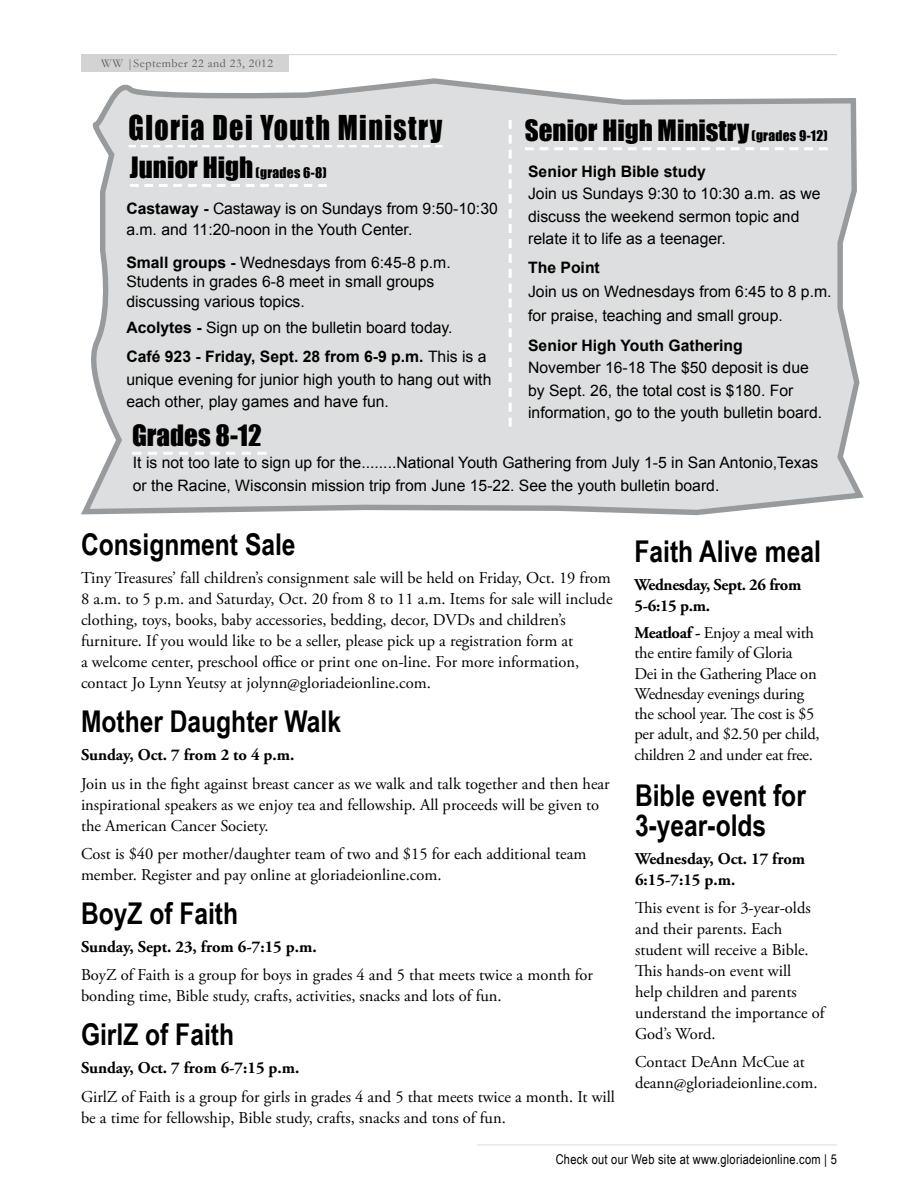
<style>
.page{position:relative;width:918px;height:1188px;background:#fff}
.page>*{position:absolute;margin:0;border:0;box-sizing:border-box;transform-origin:0 0}
.t1{font:31.5px "Impact";letter-spacing:.05em;color:#000;scale:.89 1}
.t2{font:700 30px/30px "Arial Narrow";color:#000}
.t3{font:27px "Impact";color:#000}
.t4{font:16.5px/21px "Adobe Garamond Pro";color:#000}
.t5{font:16.5px/20.2px "Adobe Garamond Pro";letter-spacing:-.02em;color:#000}
.t6{font:700 16.5px/21px "Adobe Garamond Pro";color:#000}
.t7{font:700 16.5px/21px "Adobe Garamond Pro";letter-spacing:-.02em;color:#000}
.t8{font:15.75px/22.5px "Arial";color:#000}
.t9{font:700 15.75px/29.2px "Arial";color:#000}
.t10{font:13.5px "Arial Narrow";letter-spacing:.02em;color:#000}
.t11{font:13.5px "Impact";letter-spacing:.02em;color:#000}
.t12{font:12px "Garamond";letter-spacing:.045em;color:#58595b}
.s1{font-size:27px}
.s2{font-weight:700}
.s3{font-weight:400}
.s4{font-size:13.5px}
</style>
<div class="page">
<hr style="left:276px;top:54px;width:561px;height:1px;background:#bcbec0">
<div style="left:81px;top:54px;width:208px;height:18px;background:#d1d3d4"></div>
<hr style="left:477px;top:1145px;width:360px;height:1px;background:#dcddde">
<svg style="left:81px;top:78px;width:783px;height:438px;background:#dddedf"></svg>
<svg style="left:129px;top:145px;width:314px;height:2px"></svg>
<svg style="left:130px;top:184px;width:197px;height:3px"></svg>
<svg style="left:525px;top:147px;width:303px;height:3px"></svg>
<svg style="left:509px;top:120px;width:3px;height:307px"></svg>
<svg style="left:132px;top:452px;width:135px;height:3px"></svg>
<p class="t12" style="left:101px;top:56px;width:173px">WW |September 22 and 23, 2012</p>
<h1 class="t1" style="left:129px;top:103px;width:354px">Gloria Dei Youth Ministry</h1>
<p class="t11" style="left:130px;top:162px;width:198px"><span class="s1">Junior High</span> (grades 6-8)</p>
<p class="t8" style="left:126px;top:198px;width:373px;line-height:21px"><span class="s2">Castaway -</span> Castaway is on Sundays from 9:50-10:30 a.m. and 11:20-noon in the Youth Center.</p>
<p class="t8" style="left:126px;top:253px;width:326px;line-height:19.5px"><span class="s2">Small groups -</span> Wednesdays from 6:45-8 p.m.<br>Students in grades 6-8 meet in small groups discussing various topics.</p>
<p class="t9" style="left:126px;top:314px;width:362px">Acolytes - <span class="s3">Sign up on the bulletin board today.<br></span>Café 923 - Friday, Sept. 28 from 6-9 p.m. <span class="s3">This is a</span></p>
<p class="t8" style="left:126px;top:368px;width:367px">unique evening for junior high youth to hang out with each other, play games and have fun.</p>
<h3 class="t3" style="left:525px;top:110px;width:304px">Senior High Ministry <span class="s4">(grades 9-12)</span></h3>
<p class="t9" style="left:528px;top:157px;width:179px">Senior High Bible study</p>
<p class="t8" style="left:528px;top:183px;width:294px">Join us Sundays 9:30 to 10:30 a.m. as we discuss the weekend sermon topic and relate it to life as a teenager.</p>
<p class="t9" style="left:528px;top:254px;width:73px">The Point</p>
<p class="t8" style="left:528px;top:280px;width:305px;line-height:24px">Join us on Wednesdays from 6:45 to 8 p.m. for praise, teaching and small group.</p>
<p class="t9" style="left:528px;top:331px;width:216px">Senior High Youth Gathering</p>
<p class="t8" style="left:528px;top:357px;width:296px">November 16-18 The $50 deposit is due by Sept. 26, the total cost is $180. For information, go to the youth bulletin board.</p>
<h3 class="t3" style="left:132px;top:414px;width:131px">Grades 8-12</h3>
<p class="t8" style="left:133px;top:452px;width:687px">It is not too late to sign up for the........National Youth Gathering from July 1-5 in San Antonio,Texas or the Racine, Wisconsin mission trip from June 15-22. See the youth bulletin board.</p>
<h2 class="t2" style="left:81px;top:528px;width:216px">Consignment Sale</h2>
<p class="t4" style="left:81px;top:568px;width:533px">Tiny Treasures’ fall children’s consignment sale will be held on Friday, Oct. 19 from 8 a.m. to 5 p.m. and Saturday, Oct. 20 from 8 to 11 a.m. Items for sale will include clothing, toys, books, baby accessories, bedding, decor, DVDs and children’s furniture. If you would like to be a seller, please pick up a registration form at<br>a welcome center, preschool office or print one on-line. For more information, contact Jo Lynn Yeutsy at jolynn@gloriadeionline.com.</p>
<h2 class="t2" style="left:81px;top:705px;width:262px">Mother Daughter Walk</h2>
<p class="t6" style="left:81px;top:745px;width:215px">Sunday, Oct. 7 from 2 to 4 p.m.</p>
<p class="t4" style="left:81px;top:773px;width:530px">Join us in the fight against breast cancer as we walk and talk together and then hear inspirational speakers as we enjoy tea and fellowship. All proceeds will be given to the American Cancer Society.</p>
<p class="t4" style="left:81px;top:844px;width:507px">Cost is $40 per mother/daughter team of two and $15 for each additional team member. Register and pay online at gloriadeionline.com.</p>
<h2 class="t2" style="left:81px;top:897px;width:159px">BoyZ of Faith</h2>
<p class="t6" style="left:81px;top:936px;width:237px">Sunday, Sept. 23, from 6-7:15 p.m.</p>
<p class="t4" style="left:81px;top:965px;width:514px">BoyZ of Faith is a group for boys in grades 4 and 5 that meets twice a month for bonding time, Bible study, crafts, activities, snacks and lots of fun.</p>
<h2 class="t2" style="left:81px;top:1018px;width:155px">GirlZ of Faith</h2>
<p class="t6" style="left:81px;top:1058px;width:220px">Sunday, Oct. 7 from 6-7:15 p.m.</p>
<p class="t4" style="left:81px;top:1086px;width:536px">GirlZ of Faith is a group for girls in grades 4 and 5 that meets twice a month. It will be a time for fellowship, Bible study, crafts, snacks and tons of fun.</p>
<h2 class="t2" style="left:634px;top:535px;width:188px">Faith Alive meal</h2>
<p class="t7" style="left:634px;top:574px;width:168px">Wednesday, Sept. 26 from<br>5-6:15 p.m.</p>
<p class="t5" style="left:634px;top:623px;width:187px"><span class="s2">Meatloaf -</span> Enjoy a meal with the entire family of Gloria<br>Dei in the Gathering Place on<br>Wednesday evenings during the school year. The cost is $5 per adult, and $2.50 per child, children 2 and under eat free.</p>
<h2 class="t2" style="left:635px;top:779px;width:172px">Bible event for<br>3-year-olds</h2>
<p class="t6" style="left:635px;top:848px;width:172px">Wednesday, Oct. 17 from<br>6:15-7:15 p.m.</p>
<p class="t4" style="left:635px;top:898px;width:191px">This event is for 3-year-olds and their parents. Each student will receive a Bible.<br>This hands-on event will<br>help children and parents understand the importance of<br>God’s Word.</p>
<p class="t4" style="left:635px;top:1052px;width:184px">Contact DeAnn McCue at deann@gloriadeionline.com.</p>
<p class="t10" style="left:556px;top:1149px;width:283px">Check out our Web site at www.gloriadeionline.com | 5</p>
</div>
